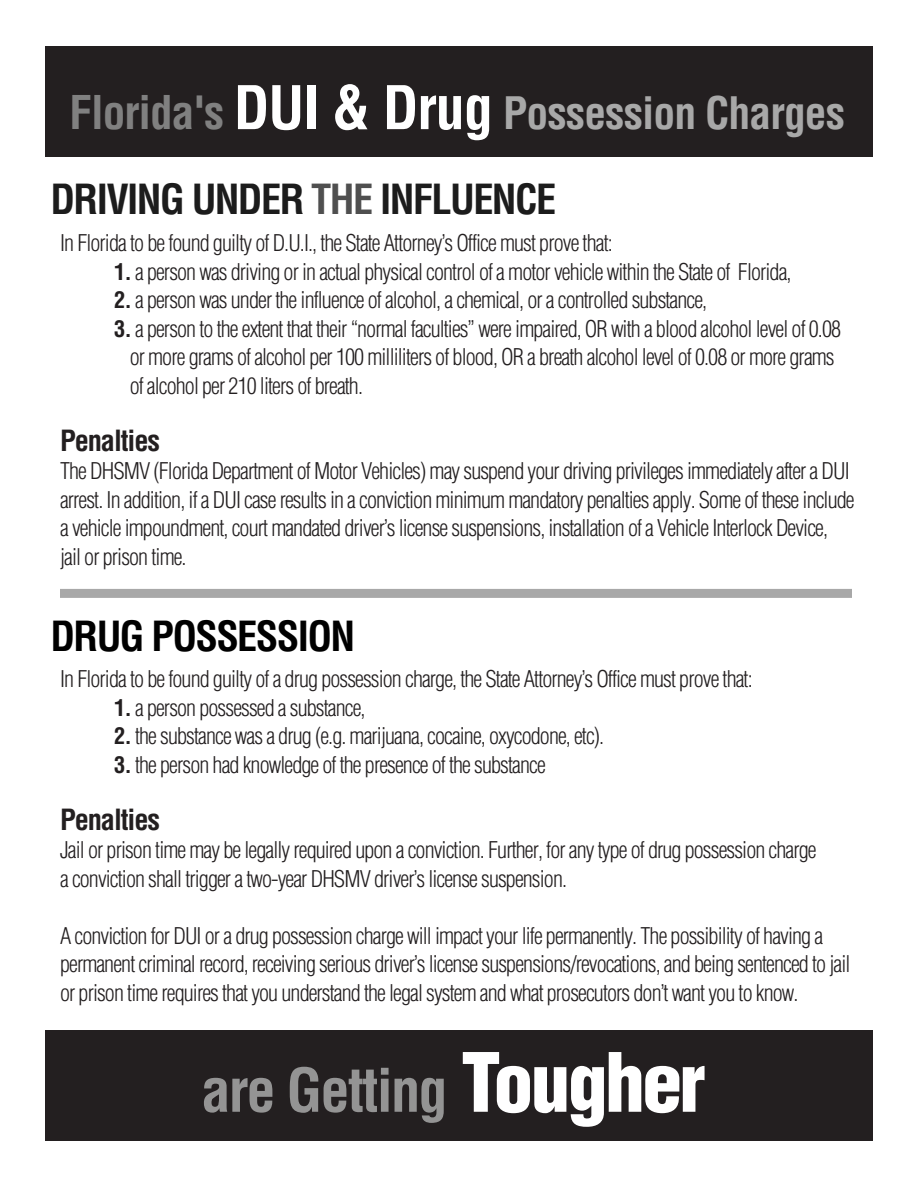
<style>
.page{position:relative;width:918px;height:1188px;background:#fff}
.page>*{position:absolute;margin:0;border:0;box-sizing:border-box;transform-origin:0 0}
.t1{font:700 condensed 58.65px "Helvetica";letter-spacing:-.035em;color:#949494}
.t2{font:700 condensed 43.65px "Helvetica";letter-spacing:-.02em;color:#a8a8a8}
.t3{font:700 condensed 40.5px "Helvetica";letter-spacing:-.04em;color:#1c1c1c}
.t4{font:700 condensed 40.5px "Helvetica";letter-spacing:-.04em;color:#000}
.t5{font:700 condensed 28.5px "Helvetica";letter-spacing:-.04em;color:#231f20}
.t6{font:300 condensed 22.5px/28.5px "Helvetica";letter-spacing:-.04em;color:#231f20}
.s1{font-size:45.45px;color:#808080}
.s2{font-size:58.65px;color:#fff}
.s3{color:#4f4f4f}
.s4{font-weight:700}
.s5{font-weight:900;font-size:79.65px;color:#fff}
</style>
<div class="page">
<div style="left:45px;top:46px;width:828px;height:112px;background:#231f20"></div>
<div style="left:45px;top:1030px;width:828px;height:112px;background:#231f20"></div>
<div style="left:60px;top:589px;width:792px;height:9px;background:#a8a8a8"></div>
<p class="t2" style="left:69px;top:86px;width:778px"><span class="s1">Florida's</span> <span class="s2">DUI &amp; Drug</span> Possession Charges</p>
<p class="t3" style="left:50px;top:174px;width:507px">DRIVING UNDER <span class="s3">THE</span> INFLUENCE</p>
<p class="t6" style="left:60px;top:229px;width:554px">In Florida to be found guilty of D.U.I., the State Attorney’s Office must prove that:</p>
<p class="t6" style="left:114px;top:257px;width:679px"><span class="s4">1.</span> a person was driving or in actual physical control of a motor vehicle within the State of Florida,</p>
<p class="t6" style="left:114px;top:286px;width:595px"><span class="s4">2.</span> a person was under the influence of alcohol, a chemical, or a controlled substance,</p>
<p class="t6" style="left:130px;top:314px;width:713px;text-indent:-16px"><span class="s4">3.</span> a person to the extent that their “normal faculties” were impaired, OR with a blood alcohol level of 0.08 or more grams of alcohol per 100 milliliters of blood, OR a breath alcohol level of 0.08 or more grams of alcohol per 210 liters of breath.</p>
<p class="t5" style="left:60px;top:422px;width:102px">Penalties</p>
<p class="t6" style="left:60px;top:457px;width:796px">The DHSMV (Florida Department of Motor Vehicles) may suspend your driving privileges immediately after a DUI arrest. In addition, if a DUI case results in a conviction minimum mandatory penalties apply. Some of these include a vehicle impoundment, court mandated driver’s license suspensions, installation of a Vehicle Interlock Device, jail or prison time.</p>
<p class="t4" style="left:50px;top:611px;width:306px">DRUG POSSESSION</p>
<p class="t6" style="left:60px;top:665px;width:694px">In Florida to be found guilty of a drug possession charge, the State Attorney’s Office must prove that:</p>
<p class="t6" style="left:114px;top:693px;width:253px"><span class="s4">1.</span> a person possessed a substance,</p>
<p class="t6" style="left:114px;top:722px;width:492px"><span class="s4">2.</span> the substance was a drug (e.g. marijuana, cocaine, oxycodone, etc).</p>
<p class="t6" style="left:114px;top:750px;width:433px"><span class="s4">3.</span> the person had knowledge of the presence of the substance</p>
<p class="t5" style="left:60px;top:801px;width:102px">Penalties</p>
<p class="t6" style="left:60px;top:836px;width:758px">Jail or prison time may be legally required upon a conviction. Further, for any type of drug possession charge a conviction shall trigger a two-year DHSMV driver’s license suspension.</p>
<p class="t6" style="left:60px;top:921px;width:792px">A conviction for DUI or a drug possession charge will impact your life permanently. The possibility of having a permanent criminal record, receiving serious driver’s license suspensions/revocations, and being sentenced to jail or prison time requires that you understand the legal system and what prosecutors don’t want you to know.</p>
<p class="t1" style="left:201px;top:1054px;width:506px">are Getting <span class="s5">Tougher</span></p>
</div>
